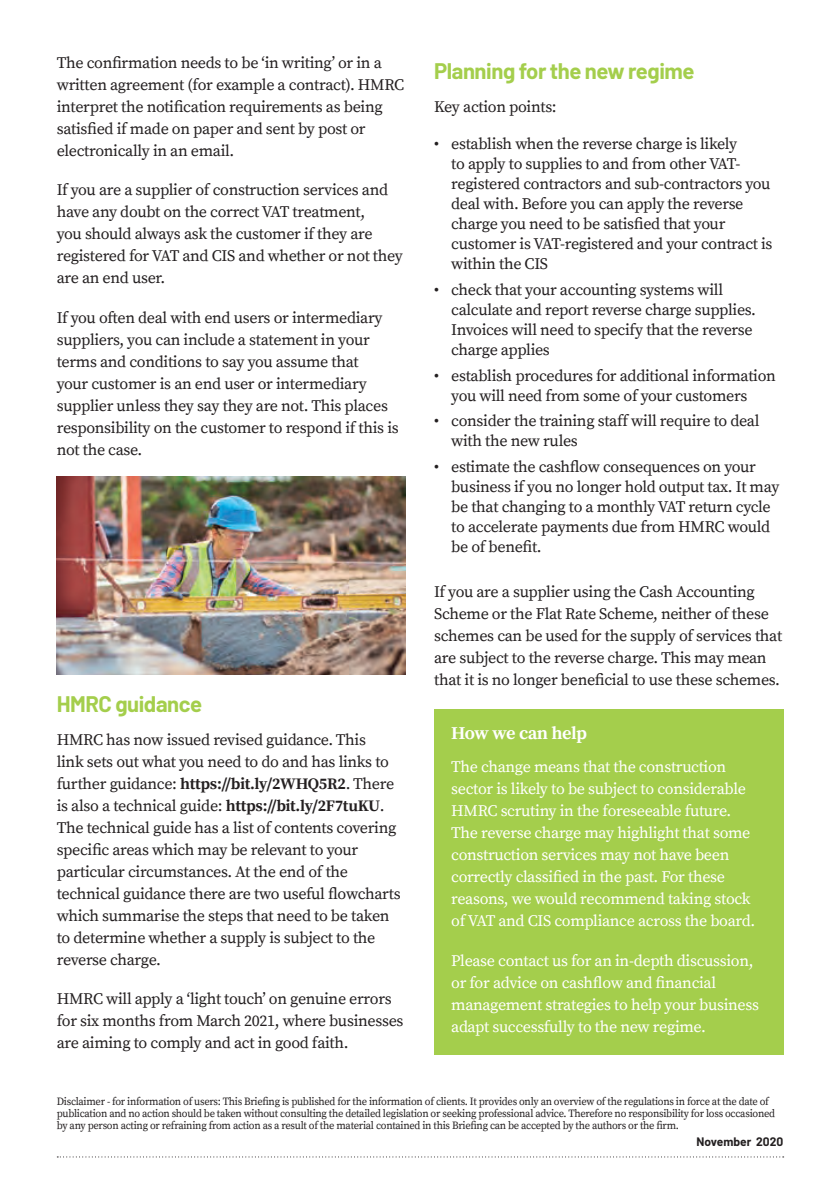
<style>
.page{position:relative;width:840px;height:1191px;background:#fff}
.page>*{position:absolute;margin:0;border:0;box-sizing:border-box;transform-origin:0 0}
.t1{font:700 22px "Barlow";letter-spacing:-.02em;color:#a4ce4c}
.t2{font:700 18px "Source Serif Pro";letter-spacing:-.035em;color:#fff}
.t3{font:16px/22px "Source Serif Pro";letter-spacing:-.02em;color:#231f20}
.t4{font:16px/22px "Source Serif Pro";letter-spacing:-.02em;color:#fff}
.t5{font:700 12px "Barlow";color:#231f20}
.t6{font:11px/12px "Source Serif Pro";letter-spacing:-.025em;color:#231f20;scale:.95 1}
.s1{font-weight:700}
</style>
<div class="page">
<svg style="left:57px;top:1156px;width:726px;height:1px"></svg>
<div style="left:434px;top:709px;width:348px;height:345px;background:#a4ce4c"></div>
<img style="left:57px;top:476px;width:348px;height:199px">
<p class="t3" style="left:57px;top:53px;width:349px">The confirmation needs to be ‘in writing’ or in a written agreement (for example a contract). HMRC interpret the notification requirements as being satisfied if made on paper and sent by post or electronically in an email.</p>
<p class="t3" style="left:57px;top:180px;width:347px">If you are a supplier of construction services and have any doubt on the correct VAT treatment,<br>you should always ask the customer if they are registered for VAT and CIS and whether or not they are an end user.</p>
<p class="t3" style="left:57px;top:307px;width:343px">If you often deal with end users or intermediary suppliers, you can include a statement in your terms and conditions to say you assume that<br>your customer is an end user or intermediary supplier unless they say they are not. This places responsibility on the customer to respond if this is not the case.</p>
<h1 class="t1" style="left:57px;top:687px;width:147px">HMRC guidance</h1>
<p class="t3" style="left:57px;top:729px;width:345px">HMRC has now issued revised guidance. This<br>link sets out what you need to do and has links to further guidance: <span class="s1">https://bit.ly/2WHQ5R2</span>. There is also a technical guide: <span class="s1">https://bit.ly/2F7tuKU</span>.<br>The technical guide has a list of contents covering specific areas which may be relevant to your particular circumstances. At the end of the technical guidance there are two useful flowcharts which summarise the steps that need to be taken to determine whether a supply is subject to the reverse charge.</p>
<p class="t3" style="left:57px;top:988px;width:348px">HMRC will apply a ‘light touch’ on genuine errors for six months from March 2021, where businesses are aiming to comply and act in good faith.</p>
<h1 class="t1" style="left:434px;top:54px;width:261px">Planning for the new regime</h1>
<p class="t3" style="left:434px;top:96px;width:124px">Key action points:</p>
<p class="t3" style="left:451px;top:134px;width:323px;line-height:20px;text-indent:-17px">• establish when the reverse charge is likely<br>to apply to supplies to and from other VAT&shy;registered contractors and sub-contractors you deal with. Before you can apply the reverse charge you need to be satisfied that your customer is VAT-registered and your contract is within the CIS</p>
<p class="t3" style="left:451px;top:280px;width:306px;line-height:20px;text-indent:-17px">• check that your accounting systems will calculate and report reverse charge supplies.<br>Invoices will need to specify that the reverse charge applies</p>
<p class="t3" style="left:451px;top:366px;width:326px;line-height:20px;text-indent:-17px">• establish procedures for additional information you will need from some of your customers</p>
<p class="t3" style="left:451px;top:411px;width:310px;line-height:20px;text-indent:-17px">• consider the training staff will require to deal with the new rules</p>
<p class="t3" style="left:451px;top:457px;width:330px;line-height:20px;text-indent:-17px">• estimate the cashflow consequences on your business if you no longer hold output tax. It may be that changing to a monthly VAT return cycle to accelerate payments due from HMRC would be of benefit.</p>
<p class="t3" style="left:434px;top:581px;width:349px">If you are a supplier using the Cash Accounting Scheme or the Flat Rate Scheme, neither of these schemes can be used for the supply of services that are subject to the reverse charge. This may mean that it is no longer beneficial to use these schemes.</p>
<p class="t2" style="left:451px;top:722px;width:137px">How we can help</p>
<p class="t4" style="left:451px;top:756px;width:305px">The change means that the construction sector is likely to be subject to considerable HMRC scrutiny in the foreseeable future.<br>The reverse charge may highlight that some construction services may not have been correctly classified in the past. For these reasons, we would recommend taking stock of VAT and CIS compliance across the board.</p>
<p class="t4" style="left:451px;top:949px;width:309px">Please contact us for an in-depth discussion, or for advice on cashflow and financial management strategies to help your business adapt successfully to the new regime.</p>
<p class="t6" style="left:57px;top:1095px;width:757px">Disclaimer - for information of users: This Briefing is published for the information of clients. It provides only an overview of the regulations in force at the date of publication and no action should be taken without consulting the detailed legislation or seeking professional advice. Therefore no responsibility for loss occasioned by any person acting or refraining from action as a result of the material contained in this Briefing can be accepted by the authors or the firm.</p>
<p class="t5" style="left:696px;top:1132px;width:88px">November 2020</p>
</div>
